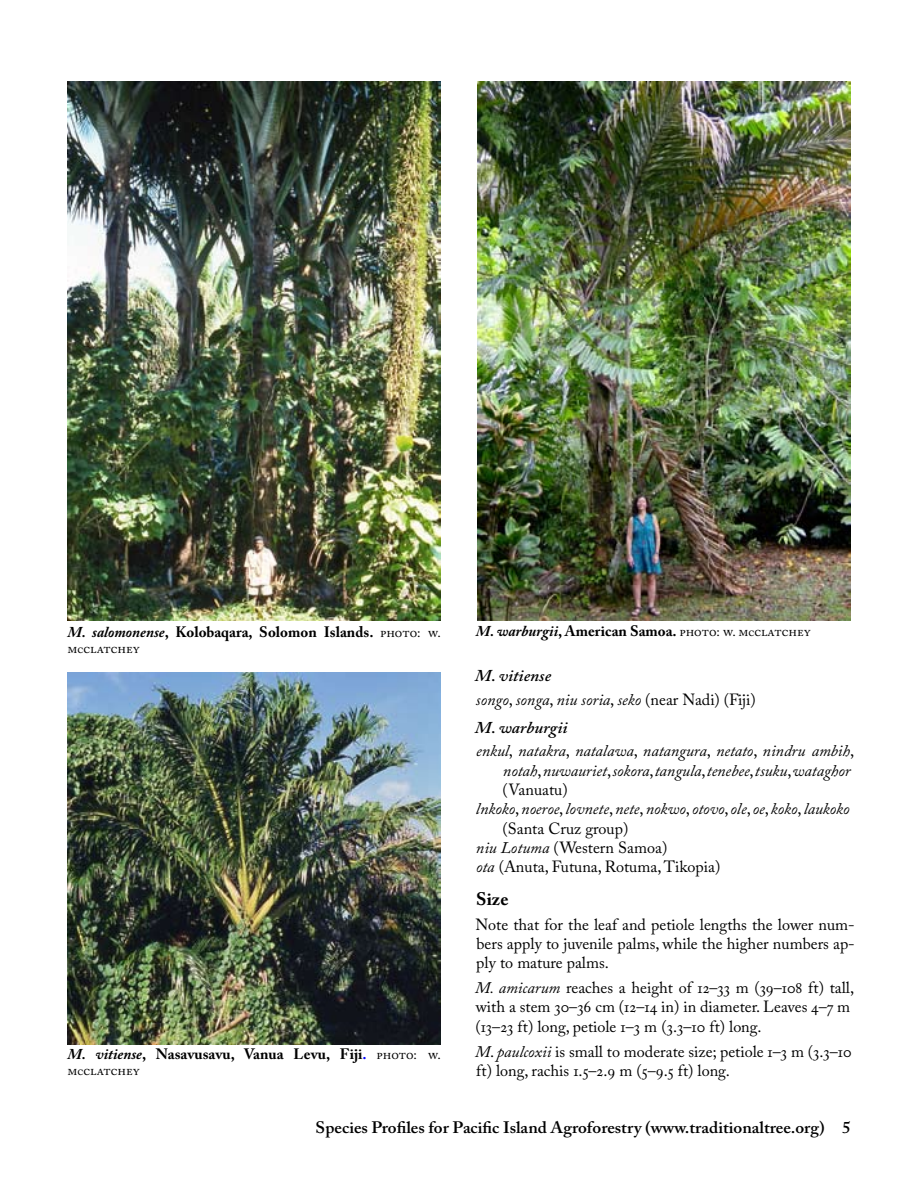
<style>
.page{position:relative;width:918px;height:1188px;background:#fff}
.page>*{position:absolute;margin:0;border:0;box-sizing:border-box;transform-origin:0 0}
.t1{font:700 18px "Adobe Caslon Pro";color:#000}
.t2{font:600 16.5px "Adobe Caslon Pro";color:#000;scale:1.05 1}
.t3{font:italic 600 16.5px "Adobe Caslon Pro";color:#000;scale:1.05 1}
.t4{font:16.2px/19.4px "Adobe Caslon Pro";color:#000}
.t5{font:italic 16.2px "Adobe Caslon Pro";color:#000}
.t6{font:700 15px "Adobe Caslon Pro";color:#000}
.t7{font:13.5px "Adobe Caslon Pro";color:#000}
.s1{font-style:italic}
.s2{font-weight:400;font-size:13.5px}
.s3{font-size:12px}
.s4{color:#00f}
.s5{font-weight:700;font-style:italic;font-size:15px}
.s6{font-weight:700;font-size:15px}
.s7{font-style:normal}
</style>
<div class="page">
<img style="left:478px;top:81px;width:372px;height:540px">
<img style="left:68px;top:672px;width:372px;height:373px">
<img style="left:68px;top:81px;width:372px;height:540px">
<p class="t6" style="left:68px;top:623px;width:375px"><span class="s1">M. salomonense</span>, Kolobaqara, Solomon Islands. <span class="s2">photo: W.</span></p>
<p class="t7" style="left:68px;top:640px;width:74px">M<span class="s3">c</span>Clatchey</p>
<p class="t6" style="left:68px;top:1045px;width:375px"><span class="s1">M. vitiense</span>, Nasavusavu, Vanua Levu, Fiji<span class="s4">.</span> <span class="s2">photo: W.</span></p>
<p class="t7" style="left:68px;top:1062px;width:74px">M<span class="s3">c</span>Clatchey</p>
<p class="t7" style="left:476px;top:623px;width:336px"><span class="s5">M. warburgii</span><span class="s6">, American Samoa.</span> photo: W. M<span class="s3">c</span>Clatchey</p>
<p class="t3" style="left:475px;top:666px;width:74px">M. vitiense</p>
<p class="t5" style="left:476px;top:690px;width:281px">songo<span class="s7">,</span> songa<span class="s7">,</span> niu soria<span class="s7">,</span> seko <span class="s7">(near Nadi) (Fiji)</span></p>
<p class="t3" style="left:475px;top:717px;width:90px">M. warburgii</p>
<p class="t5" style="left:476px;top:741px;width:380px">enkul<span class="s7">,</span> natakra<span class="s7">,</span> natalawa<span class="s7">,</span> natangura<span class="s7">,</span> netato<span class="s7">,</span> nindru ambih<span class="s7">,</span></p>
<p class="t5" style="left:503px;top:761px;width:349px">notah<span class="s7">,</span>nuwauriet<span class="s7">,</span>sokora<span class="s7">,</span>tangula<span class="s7">,</span>tenebee<span class="s7">,</span>tsuku<span class="s7">,</span>wataghor</p>
<p class="t4" style="left:502px;top:780px;width:67px">(Vanuatu)</p>
<p class="t5" style="left:476px;top:799px;width:375px">lnkoko<span class="s7">,</span>noeroe<span class="s7">,</span>lovnete<span class="s7">,</span>nete<span class="s7">,</span>nokwo<span class="s7">,</span>otovo<span class="s7">,</span>ole<span class="s7">,</span>oe<span class="s7">,</span> koko<span class="s7">,</span>laukoko</p>
<p class="t4" style="left:502px;top:819px;width:127px">(Santa Cruz group)</p>
<p class="t4" style="left:476px;top:838px;width:193px"><span class="s1">niu Lotuma</span> (Western Samoa)</p>
<p class="t4" style="left:476px;top:857px;width:246px"><span class="s1">ota</span> (Anuta, Futuna, Rotuma,Tikopia)</p>
<p class="t1" style="left:476px;top:888px;width:34px">Size</p>
<p class="t4" style="left:476px;top:914px;width:381px;text-align:justify">Note that for the leaf and petiole lengths the lower num&shy;bers apply to juvenile palms, while the higher numbers ap&shy;ply to mature palms.</p>
<p class="t4" style="left:475px;top:978px;width:381px"><span class="s1">M. amicarum</span> reaches a height of 12–33 m (39–108 ft) tall, with a stem 30–36 cm (12–14 in) in diameter. Leaves 4–7 m (13–23 ft) long, petiole 1–3 m (3.3–10 ft) long.</p>
<p class="t4" style="left:475px;top:1041px;width:378px"><span class="s1">M</span>. <span class="s1">paulcoxii</span> is small to moderate size; petiole 1–3 m (3.3–10 ft) long, rachis 1.5–2.9 m (5–9.5 ft) long.</p>
<p class="t2" style="left:316px;top:1117px;width:486px">Species Profiles for Pacific Island Agroforestry (www.traditionaltree.org)</p>
</div>
